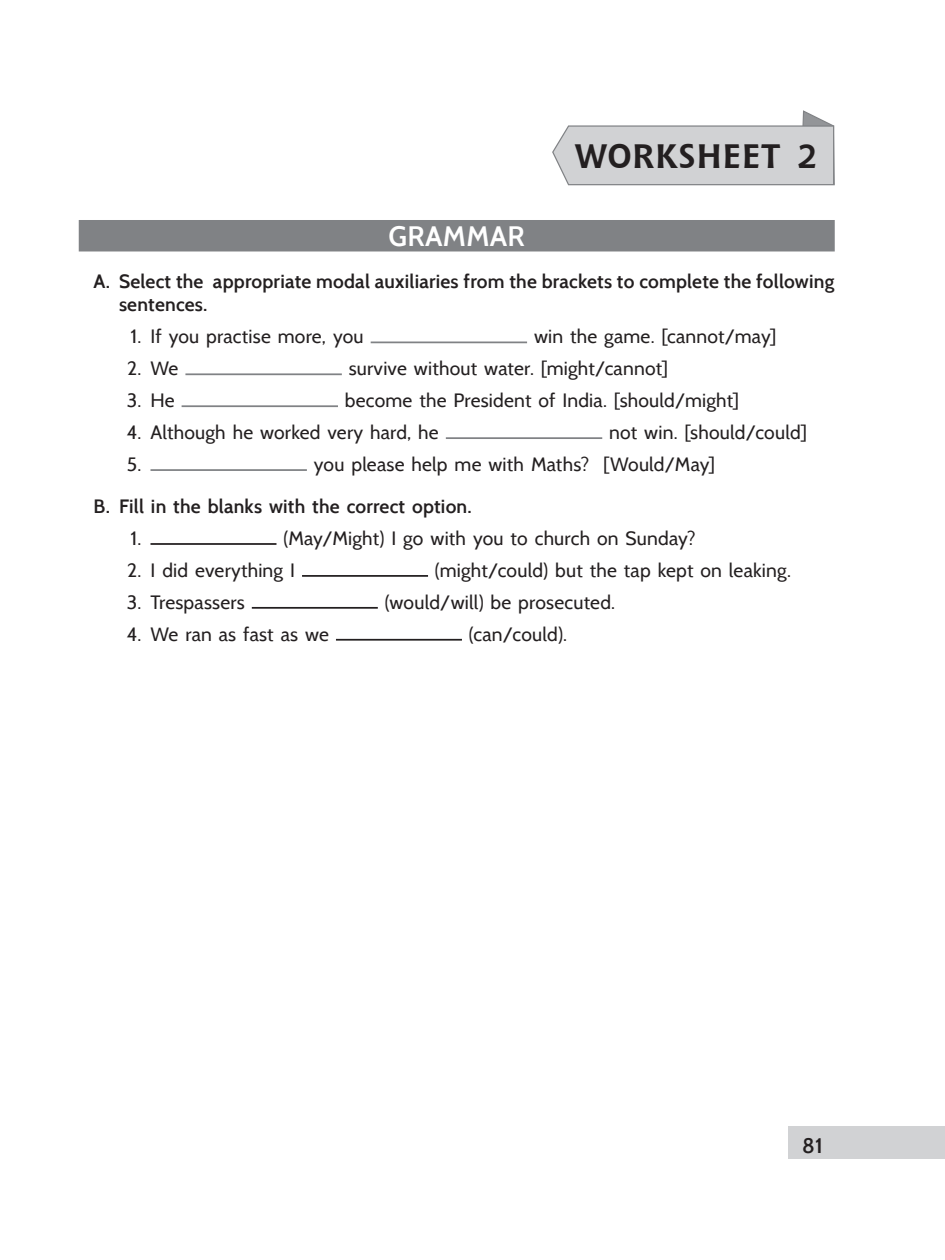
<style>
.page{position:relative;width:945px;height:1260px;background:#fff}
.page>*{position:absolute;margin:0;border:0;box-sizing:border-box;transform-origin:0 0}
.t1{font:700 33.77px "Chianti BT";letter-spacing:.015em;color:#231f20}
.Worksheet_head{font:600 28px "Cabin";letter-spacing:.01em;color:#fff}
.Exercise_1{font:600 21px "Cabin";color:#231f20}
.Exercise_2{font:19.25px "Cabin";letter-spacing:.01em;color:#231f20}
.Exercise_1-2{font:600 19.25px/23.1px "Cabin";letter-spacing:.01em;color:#231f20}
</style>
<div class="page">
<div style="left:788px;top:1126px;width:157px;height:33px;background:#d1d2d4"></div>
<div style="left:79px;top:220px;width:756px;height:31px;background:#808285"></div>
<svg style="left:552px;top:110px;width:283px;height:76px"></svg>
<hr style="left:371px;top:342px;width:156px;height:1px;background:#808285">
<hr style="left:185px;top:373px;width:157px;height:2px;background:#808285">
<hr style="left:182px;top:405px;width:156px;height:2px;background:#808285">
<hr style="left:446px;top:437px;width:156px;height:2px;background:#808285">
<hr style="left:150px;top:469px;width:157px;height:2px;background:#808285">
<hr style="left:150px;top:543px;width:126px;height:2px;background:#231f20">
<hr style="left:302px;top:575px;width:126px;height:2px;background:#231f20">
<hr style="left:252px;top:607px;width:126px;height:2px;background:#231f20">
<hr style="left:336px;top:639px;width:126px;height:2px;background:#231f20">
<p class="t1" style="left:575px;top:132px;width:244px">WORKSHEET 2</p>
<p class="Worksheet_head" style="left:389px;top:219px;width:138px">GRAMMAR</p>
<p class="Exercise_1-2" style="left:119px;top:270px;width:717px;text-indent:-26px">A. Select the appropriate modal auxiliaries from the brackets to complete the following sentences.</p>
<p class="Exercise_2" style="left:131px;top:325px;width:235px">1. If you practise more, you</p>
<p class="Exercise_2" style="left:534px;top:325px;width:244px">win the game. [cannot/may]</p>
<p class="Exercise_2" style="left:127px;top:357px;width:53px">2. We</p>
<p class="Exercise_2" style="left:349px;top:357px;width:321px">survive without water. [might/cannot]</p>
<p class="Exercise_2" style="left:127px;top:389px;width:49px">3. He</p>
<p class="Exercise_2" style="left:345px;top:389px;width:396px">become the President of India. [should/might]</p>
<p class="Exercise_2" style="left:127px;top:420px;width:313px">4. Although he worked very hard, he</p>
<p class="Exercise_2" style="left:609px;top:420px;width:200px">not win. [should/could]</p>
<p class="Exercise_2" style="left:127px;top:452px;width:16px">5.</p>
<p class="Exercise_2" style="left:314px;top:452px;width:403px">you please help me with Maths? [Would/May]</p>
<p class="Exercise_1-2" style="left:94px;top:495px;width:380px">B. Fill in the blanks with the correct option.</p>
<p class="Exercise_2" style="left:131px;top:526px;width:12px">1.</p>
<p class="Exercise_2" style="left:283px;top:526px;width:414px">(May/Might) I go with you to church on Sunday?</p>
<p class="Exercise_2" style="left:127px;top:558px;width:169px">2. I did everything I</p>
<p class="Exercise_2" style="left:435px;top:558px;width:357px">(might/could) but the tap kept on leaking.</p>
<p class="Exercise_2" style="left:127px;top:590px;width:119px">3. Trespassers</p>
<p class="Exercise_2" style="left:385px;top:590px;width:232px">(would/will) be prosecuted.</p>
<p class="Exercise_2" style="left:127px;top:622px;width:204px">4. We ran as fast as we</p>
<p class="Exercise_2" style="left:469px;top:622px;width:100px">(can/could).</p>
<p class="Exercise_1" style="left:802px;top:1133px;width:22px">81</p>
</div>
